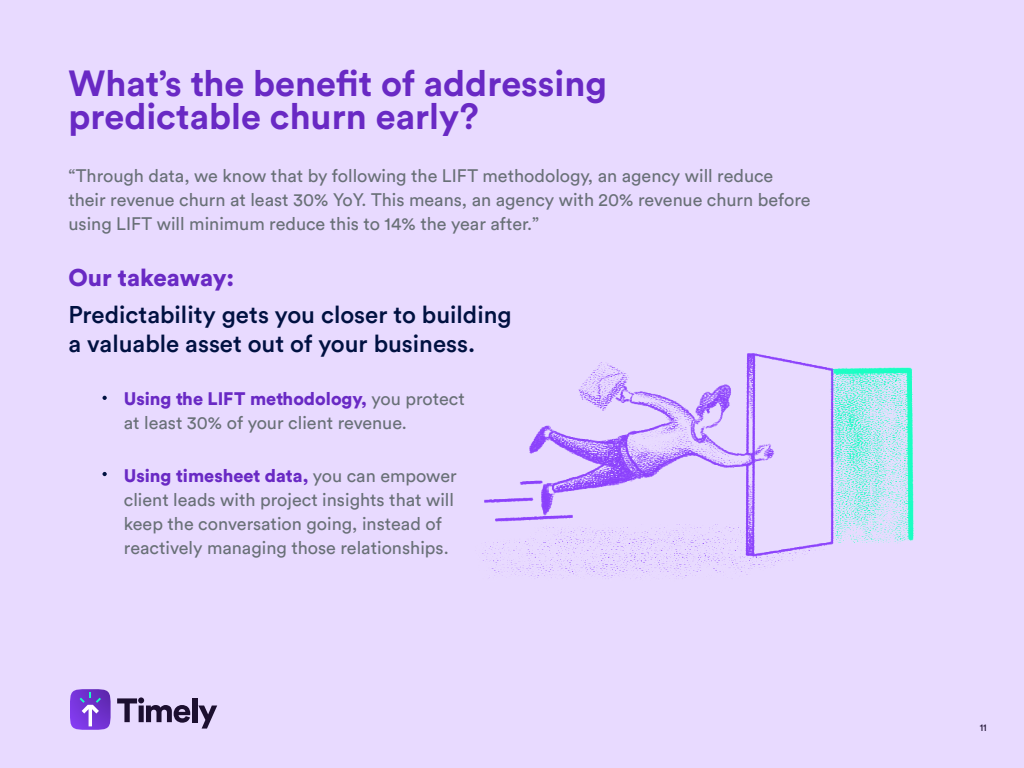
<style>
.page{position:relative;width:1024px;height:768px;background:#e8daff}
.page>*{position:absolute;margin:0;border:0;box-sizing:border-box;transform-origin:0 0}
.t1{font:700 36px/33px "Circular Std";color:#6929c4}
.t2{font:500 24px/28.8px "Circular Std";color:#001141}
.t3{font:900 24px "Circular Std";color:#6929c4}
.t4{font:18px/24px "Circular Std";color:#697077}
.t5{font:10px "Circular Std";color:#1c0f30}
.s1{font-weight:900;color:#6929c4}
</style>
<div class="page">
<svg style="left:103px;top:396px;width:4px;height:4px"></svg>
<svg style="left:103px;top:472px;width:4px;height:4px"></svg>
<img style="left:482px;top:353px;width:432px;height:226px">
<svg style="left:117px;top:697px;width:73px;height:26px"></svg>
<div style="left:192px;top:698px;width:5px;height:24px;background:#1c0f30"></div>
<svg style="left:198px;top:706px;width:19px;height:23px"></svg>
<svg style="left:70px;top:689px;width:41px;height:41px;background:#8352d8"></svg>
<h1 class="t1" style="left:68px;top:66px;width:540px">What’s the benefit of addressing predictable churn early?</h1>
<p class="t4" style="left:68px;top:163px;width:744px">“Through data, we know that by following the LIFT methodology, an agency will reduce their revenue churn at least 30% YoY. This means, an agency with 20% revenue churn before using LIFT will minimum reduce this to 14% the year after.”</p>
<h2 class="t3" style="left:68px;top:262px;width:167px">Our takeaway:</h2>
<h2 class="t2" style="left:68px;top:300px;width:445px">Predictability gets you closer to building a valuable asset out of your business.</h2>
<p class="t4" style="left:124px;top:386px;width:342px"><span class="s1">Using the LIFT methodology,</span> you protect at least 30% of your client revenue.</p>
<p class="t4" style="left:124px;top:463px;width:334px"><span class="s1">Using timesheet data,</span> you can empower client leads with project insights that will keep the conversation going, instead of reactively managing those relationships.</p>
<p class="t5" style="left:980px;top:721px;width:9px">11</p>
</div>
